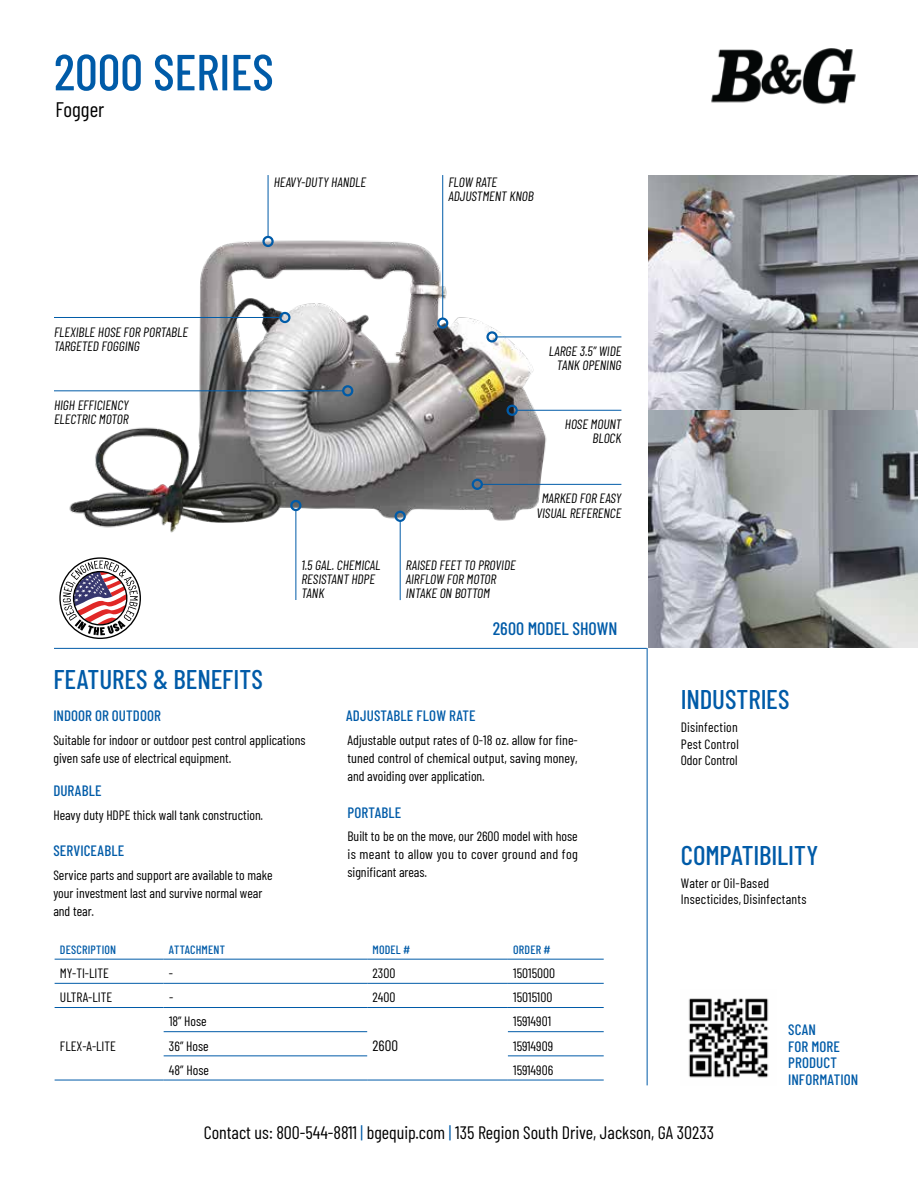
<style>
.page{position:relative;width:918px;height:1188px;background:#fff}
.page>*{position:absolute;margin:0;border:0;box-sizing:border-box;transform-origin:0 0}
.t1{font:500 50.7px "Barlow Condensed";color:#005ba8}
.t2{font:500 27px "Barlow Condensed";color:#005ba8}
.t3{font:21px "Barlow Condensed";color:#000}
.t4{font:18px "Barlow Condensed";color:#000}
.t5{font:500 18px "Barlow Condensed";color:#005ba8}
.t6{font:500 15px/16.5px "Barlow Condensed";letter-spacing:.01em;color:#005ba8}
.t7{font:15px "Barlow Condensed";color:#000}
.t8{font:13.5px/18px "Barlow Condensed";color:#000;text-align:justify}
.t9{font:italic 13.5px/14.1px "Barlow Condensed";color:#000}
.t10{font:500 12px "Barlow Condensed";letter-spacing:.015em;color:#005ba8}
.s1{color:#005ba8}
</style>
<div class="page">
<img style="left:61px;top:230px;width:496px;height:307px">
<img style="left:648px;top:176px;width:270px;height:234px">
<svg style="left:648px;top:410px;width:270px;height:237px;background:#989ca0"></svg>
<img style="left:688px;top:998px;width:81px;height:80px">
<hr style="left:647px;top:648px;width:1px;height:437px;background:#005ba8">
<hr style="left:54px;top:648px;width:593px;height:1px;background:#005ba8">
<hr style="left:296px;top:510px;width:1px;height:90px;background:#005ba8">
<div style="left:290px;top:500px;width:12px;height:11px;border:2px solid #005ba8;border-radius:50%"></div>
<hr style="left:400px;top:521px;width:1px;height:79px;background:#005ba8">
<div style="left:395px;top:511px;width:11px;height:11px;border:2px solid #005ba8;border-radius:50%"></div>
<img style="left:711px;top:48px;width:145px;height:57px">
<hr style="left:268px;top:175px;width:1px;height:62px;background:#005ba8">
<div style="left:262px;top:236px;width:12px;height:11px;border:2px solid #005ba8;border-radius:50%"></div>
<hr style="left:497px;top:337px;width:124px;height:1px;background:#005ba8">
<div style="left:486px;top:331px;width:12px;height:12px;border:2px solid #005ba8;border-radius:50%"></div>
<hr style="left:482px;top:484px;width:139px;height:1px;background:#005ba8">
<div style="left:472px;top:479px;width:11px;height:11px;border:2px solid #005ba8;border-radius:50%"></div>
<hr style="left:54px;top:390px;width:289px;height:1px;background:#005ba8">
<div style="left:342px;top:385px;width:11px;height:11px;border:2px solid #005ba8;border-radius:50%"></div>
<hr style="left:55px;top:959px;width:109px;height:1px;background:#005ba8">
<hr style="left:164px;top:959px;width:203px;height:1px;background:#005ba8">
<hr style="left:367px;top:959px;width:141px;height:1px;background:#005ba8">
<hr style="left:508px;top:959px;width:96px;height:1px;background:#005ba8">
<hr style="left:55px;top:983px;width:109px;height:1px;background:#005ba8">
<hr style="left:164px;top:983px;width:203px;height:1px;background:#005ba8">
<hr style="left:367px;top:983px;width:141px;height:1px;background:#005ba8">
<hr style="left:508px;top:983px;width:96px;height:1px;background:#005ba8">
<hr style="left:55px;top:1007px;width:109px;height:1px;background:#005ba8">
<hr style="left:164px;top:1007px;width:203px;height:1px;background:#005ba8">
<hr style="left:367px;top:1007px;width:141px;height:1px;background:#005ba8">
<hr style="left:508px;top:1007px;width:96px;height:1px;background:#005ba8">
<hr style="left:164px;top:1031px;width:203px;height:1px;background:#005ba8">
<hr style="left:508px;top:1031px;width:96px;height:1px;background:#005ba8">
<hr style="left:164px;top:1055px;width:203px;height:1px;background:#005ba8">
<hr style="left:508px;top:1055px;width:96px;height:1px;background:#005ba8">
<hr style="left:55px;top:1080px;width:109px;height:1px;background:#005ba8">
<hr style="left:164px;top:1080px;width:203px;height:1px;background:#005ba8">
<hr style="left:367px;top:1080px;width:141px;height:1px;background:#005ba8">
<hr style="left:508px;top:1080px;width:96px;height:1px;background:#005ba8">
<hr style="left:442px;top:175px;width:1px;height:144px;background:#005ba8">
<div style="left:437px;top:317px;width:11px;height:12px;border:2px solid #005ba8;border-radius:50%"></div>
<hr style="left:517px;top:410px;width:104px;height:1px;background:#005ba8">
<div style="left:507px;top:405px;width:11px;height:11px;border:2px solid #005ba8;border-radius:50%"></div>
<svg style="left:59px;top:557px;width:82px;height:82px"></svg>
<hr style="left:54px;top:317px;width:226px;height:1px;background:#005ba8">
<div style="left:279px;top:312px;width:12px;height:11px;border:2px solid #005ba8;border-radius:50%"></div>
<h1 class="t1" style="left:54px;top:36px;width:221px">2000 SERIES</h1>
<h3 class="t3" style="left:56px;top:94px;width:50px">Fogger</h3>
<p class="t9" style="left:54px;top:324px;width:135px">FLEXIBLE HOSE FOR PORTABLE<br>TARGETED FOGGING</p>
<p class="t9" style="left:54px;top:397px;width:76px">HIGH EFFICIENCY<br>ELECTRIC MOTOR</p>
<p class="t9" style="left:274px;top:174px;width:94px">HEAVY-DUTY HANDLE</p>
<p class="t9" style="left:448px;top:174px;width:87px">FLOW RATE<br>ADJUSTMENT KNOB</p>
<p class="t9" style="left:549px;top:343px;width:74px;text-align:right">LARGE 3.5” WIDE<br>TANK OPENING</p>
<p class="t9" style="left:565px;top:416px;width:58px;text-align:right">HOSE MOUNT<br>BLOCK</p>
<p class="t9" style="left:536px;top:491px;width:86px;text-align:center">MARKED FOR EASY<br>VISUAL REFERENCE</p>
<p class="t9" style="left:302px;top:557px;width:80px">1.5 GAL. CHEMICAL<br>RESISTANT HDPE<br>TANK</p>
<p class="t9" style="left:406px;top:557px;width:111px">RAISED FEET TO PROVIDE<br>AIRFLOW FOR MOTOR<br>INTAKE ON BOTTOM</p>
<h3 class="t5" style="left:493px;top:616px;width:126px">2600 MODEL SHOWN</h3>
<h2 class="t2" style="left:53px;top:660px;width:211px">FEATURES &amp; BENEFITS</h2>
<p class="t6" style="left:53px;top:706px;width:109px">INDOOR OR OUTDOOR</p>
<p class="t8" style="left:53px;top:730px;width:254px">Suitable for indoor or outdoor pest control applications given safe use of electrical equipment.</p>
<p class="t6" style="left:53px;top:782px;width:50px">DURABLE</p>
<p class="t8" style="left:53px;top:805px;width:211px">Heavy duty HDPE thick wall tank construction.</p>
<p class="t6" style="left:53px;top:841px;width:72px">SERVICEABLE</p>
<p class="t8" style="left:53px;top:865px;width:221px;text-align:left">Service parts and support are available to make your investment last and survive normal wear and tear.</p>
<p class="t6" style="left:346px;top:706px;width:131px">ADJUSTABLE FLOW RATE</p>
<p class="t8" style="left:348px;top:730px;width:232px">Adjustable output rates of 0-18 oz. allow for fine&shy;tuned control of chemical output, saving money, and avoiding over application.</p>
<p class="t6" style="left:348px;top:803px;width:55px">PORTABLE</p>
<p class="t8" style="left:348px;top:827px;width:232px">Built to be on the move, our 2600 model with hose is meant to allow you to cover ground and fog significant areas.</p>
<p class="t10" style="left:60px;top:941px;width:58px">DESCRIPTION</p>
<p class="t10" style="left:169px;top:941px;width:58px">ATTACHMENT</p>
<p class="t10" style="left:373px;top:941px;width:39px">MODEL #</p>
<p class="t10" style="left:513px;top:941px;width:39px">ORDER #</p>
<p class="t8" style="left:60px;top:963px;width:51px">MY-TI-LITE</p>
<p class="t8" style="left:169px;top:963px;width:6px">-</p>
<p class="t8" style="left:373px;top:963px;width:24px">2300</p>
<p class="t8" style="left:513px;top:963px;width:43px">15015000</p>
<p class="t8" style="left:60px;top:987px;width:54px">ULTRA-LITE</p>
<p class="t8" style="left:169px;top:987px;width:6px">-</p>
<p class="t8" style="left:373px;top:987px;width:25px">2400</p>
<p class="t8" style="left:513px;top:987px;width:41px">15015100</p>
<p class="t8" style="left:60px;top:1036px;width:58px">FLEX-A-LITE</p>
<p class="t8" style="left:169px;top:1012px;width:39px">18” Hose</p>
<p class="t8" style="left:513px;top:1012px;width:39px">15914901</p>
<p class="t7" style="left:373px;top:1035px;width:27px">2600</p>
<p class="t8" style="left:169px;top:1036px;width:41px">36” Hose</p>
<p class="t8" style="left:513px;top:1036px;width:41px">15914909</p>
<p class="t8" style="left:169px;top:1060px;width:41px">48” Hose</p>
<p class="t8" style="left:513px;top:1060px;width:41px">15914906</p>
<h2 class="t2" style="left:681px;top:680px;width:110px">INDUSTRIES</h2>
<p class="t8" style="left:681px;top:718px;width:59px;line-height:16.5px">Disinfection Pest Control Odor Control</p>
<h2 class="t2" style="left:681px;top:836px;width:139px">COMPATIBILITY</h2>
<p class="t8" style="left:681px;top:874px;width:127px;line-height:16.5px">Water or Oil-Based<br>Insecticides, Disinfectants</p>
<p class="t6" style="left:788px;top:1020px;width:72px">SCAN<br>FOR MORE<br>PRODUCT<br>INFORMATION</p>
<h3 class="t4" style="left:204px;top:1120px;width:512px">Contact us: 800-544-8811 <span class="s1">|</span> bgequip.com <span class="s1">|</span> 135 Region South Drive, Jackson, GA 30233</h3>
</div>
